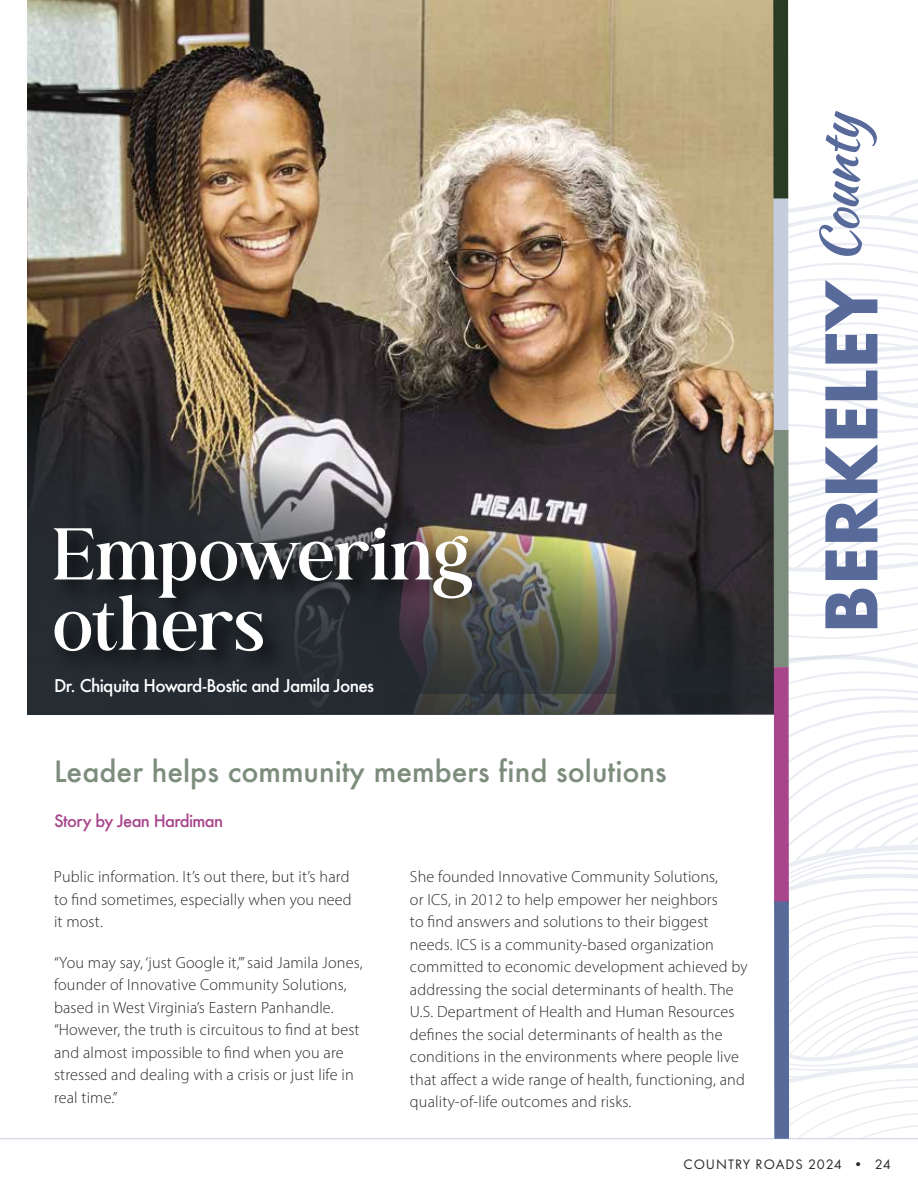
<style>
.page{position:relative;width:918px;height:1188px;background:#fff}
.page>*{position:absolute;margin:0;border:0;box-sizing:border-box;transform-origin:0 0}
.t1{font:700 78px "Futura PT";color:#586a9a}
.t2{font:58.5px/70.2px "Andine";letter-spacing:-.01em;color:#fff}
.t3{font:500 28.5px "Futura";color:#7d8d7c}
.t4{font:500 17.1px "Futura";letter-spacing:-.04em;color:#fff}
.t5{font:500 16.5px "Futura";letter-spacing:-.04em;color:#a8458b}
.t6{font:300 16.2px/22.5px "Myriad Pro";letter-spacing:.01em;color:#292929}
.t7{font:14.25px "Futura PT";letter-spacing:.07em;color:#292929}
</style>
<div class="page">
<svg style="left:788px;top:112px;width:130px;height:1026px"></svg>
<hr style="left:0;top:1138px;width:918px;height:1px;background:#c5cddd">
<img style="left:27px;top:0;width:746px;height:384px">
<img style="left:27px;top:384px;width:747px;height:331px">
<div style="left:773px;top:196px;width:15px;height:237px;background:#c5cddd"></div>
<div style="left:774px;top:430px;width:15px;height:237px;background:#7d8d7d"></div>
<div style="left:774px;top:667px;width:15px;height:237px;background:#a8468c"></div>
<div style="left:774px;top:902px;width:15px;height:237px;background:#586a9a"></div>
<div style="left:773px;top:0;width:15px;height:198px;background:#2a3b24"></div>
<div style="left:51px;top:524px;width:446px;height:153px;background:#000;opacity:.75"></div>
<h2 class="t2" style="left:52px;top:517px;width:421px">Empowering others</h2>
<p class="t4" style="left:54px;top:673px;width:322px">Dr. Chiquita Howard-Bostic and Jamila Jones</p>
<h3 class="t3" style="left:54px;top:751px;width:614px">Leader helps community members find solutions</h3>
<p class="t5" style="left:54px;top:809px;width:171px">Story by Jean Hardiman</p>
<p class="t6" style="left:54px;top:865px;width:299px">Public information. It’s out there, but it’s hard to find sometimes, especially when you need it most.</p>
<p class="t6" style="left:54px;top:951px;width:310px">“You may say, ‘just Google it,’” said Jamila Jones, founder of Innovative Community Solutions, based in West Virginia’s Eastern Panhandle. “However, the truth is circuitous to find at best and almost impossible to find when you are stressed and dealing with a crisis or just life in real time.”</p>
<p class="t6" style="left:410px;top:865px;width:339px">She founded Innovative Community Solutions,<br>or ICS, in 2012 to help empower her neighbors<br>to find answers and solutions to their biggest needs. ICS is a community-based organization committed to economic development achieved by addressing the social determinants of health. The U.S. Department of Health and Human Resources defines the social determinants of health as the conditions in the environments where people live that affect a wide range of health, functioning, and quality-of-life outcomes and risks.</p>
<h1 class="t1" style="left:801px;top:634px;width:520px;rotate:-90deg">BERKELEY <sup>County</sup></h1>
<p class="t7" style="left:683px;top:1155px;width:209px">COUNTRY ROADS 2024 • 24</p>
</div>
